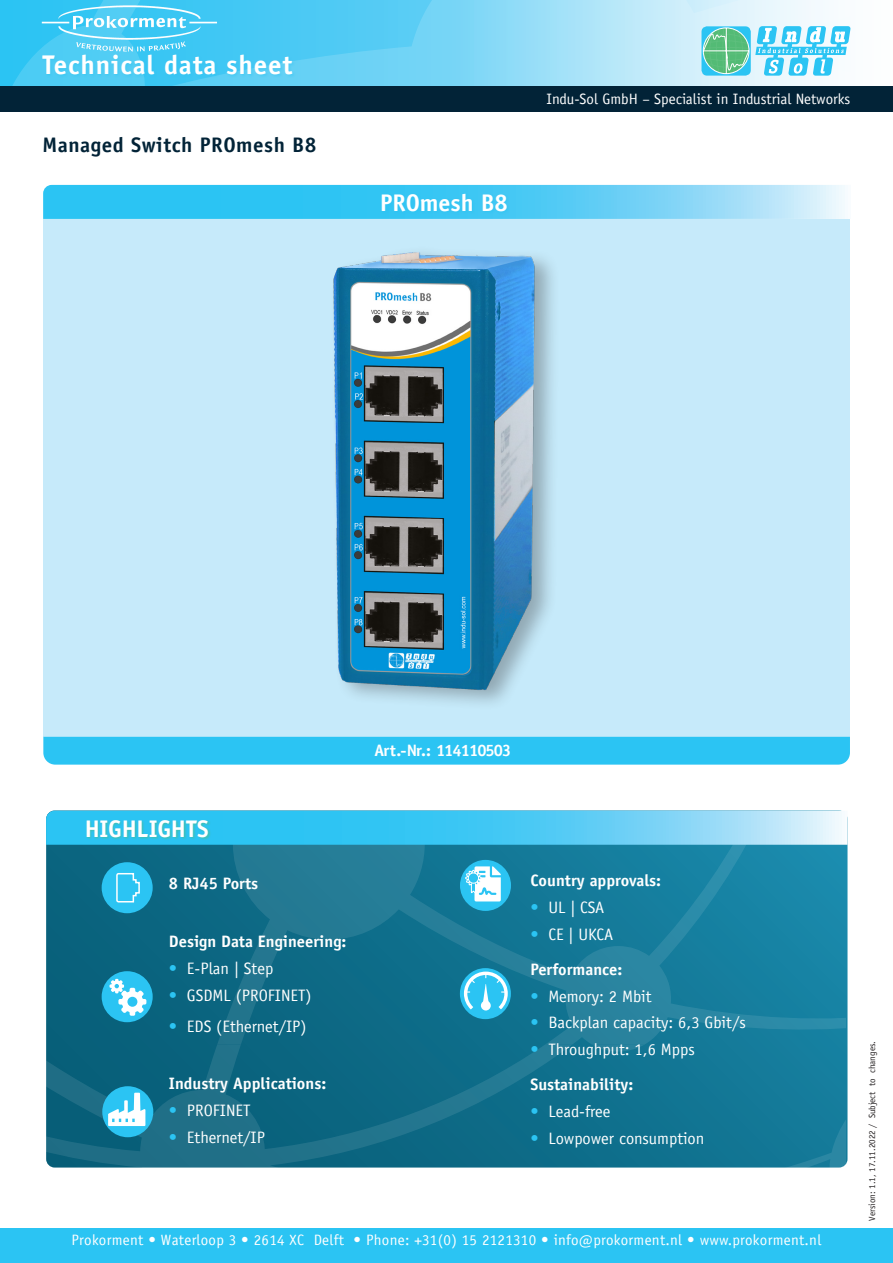
<style>
.page{position:relative;width:893px;height:1263px;background:#fff}
.page>*{position:absolute;margin:0;border:0;box-sizing:border-box;transform-origin:0 0}
.t1{font:700 27px "Officina Sans";letter-spacing:.03em;color:#fff}
.Überschrift_2_weiß{font:700 24px "Officina Sans";letter-spacing:-.005em;color:#fff}
.Überschrift_2_dunkel{font:700 21px "Officina Sans";letter-spacing:.025em;color:#022337}
.Aufzählungen__linksb{font:16.5px "Officina Sans";color:#fff}
.Aufzählungen__linksb-2{font:700 16.5px "Officina Sans";color:#fff}
.Überschrift_2_weiß-2{font:700 16.5px "Officina Sans";letter-spacing:-.055em;color:#fff}
.t2{font:15px "ITC Officina Sans";letter-spacing:.02em;color:#fff}
.t3{font:15px "Officina Sans";color:#fff}
.t4{font:9px "ITC Officina Sans";color:#231f20}
.s1{color:#2bc4f3}
.s2{font-family:"ITC Officina Sans"}
.s3{font-family:"Officina Sans"}
</style>
<div class="page">
<svg style="left:0;top:0;width:829px;height:86px;background:#85d9f7"></svg>
<div style="left:0;top:86px;width:893px;height:26px;background:#022337"></div>
<svg style="left:701px;top:26px;width:50px;height:50px"></svg>
<svg style="left:755px;top:26px;width:96px;height:50px"></svg>
<svg style="left:703px;top:28px;width:46px;height:46px;background:#67c7a3"></svg>
<div style="left:0;top:1228px;width:893px;height:35px;background:#2bc4f3"></div>
<div style="left:42px;top:54px;width:254px;height:24px;background:#2bc4f3;opacity:.35"></div>
<div style="left:43px;top:219px;width:807px;height:518px;background:#c6eafa"></div>
<div style="left:330px;top:245px;width:230px;height:466px;background:#231f20;opacity:.32"></div>
<img style="left:330px;top:245px;width:213px;height:452px">
<svg style="left:43px;top:185px;width:802px;height:34px;background:#59cef5"></svg>
<div style="left:382px;top:194px;width:128px;height:21px;background:#36c5f3"></div>
<div style="left:43px;top:737px;width:807px;height:28px;background:#2bc4f3"></div>
<div style="left:374px;top:745px;width:145px;height:14px;background:#2bc4f3"></div>
<svg style="left:46px;top:1045px;width:799px;height:122px;background:#116d89"></svg>
<svg style="left:46px;top:845px;width:799px;height:200px;background:#157592"></svg>
<svg style="left:46px;top:811px;width:801px;height:34px;background:#5bcdf4"></svg>
<div style="left:86px;top:820px;width:125px;height:20px;background:#53bb75;opacity:.5"></div>
<div style="left:460px;top:860px;width:51px;height:51px;background:#2bc4f3;border-radius:50%"></div>
<svg style="left:465px;top:866px;width:36px;height:35px"></svg>
<div style="left:460px;top:968px;width:51px;height:51px;background:#2bc4f3;border-radius:50%"></div>
<svg style="left:462px;top:970px;width:47px;height:43px"></svg>
<div style="left:102px;top:862px;width:51px;height:51px;background:#2bc4f3;border-radius:50%"></div>
<svg style="left:116px;top:873px;width:24px;height:30px"></svg>
<div style="left:102px;top:1086px;width:51px;height:51px;background:#2bc4f3;border-radius:50%"></div>
<svg style="left:108px;top:1093px;width:37px;height:33px"></svg>
<div style="left:102px;top:971px;width:51px;height:51px;background:#2bc4f3;border-radius:50%"></div>
<svg style="left:110px;top:979px;width:36px;height:37px"></svg>
<img style="left:40px;top:2px;width:179px;height:53px">
<h1 class="t1" style="left:43px;top:48px;width:251px">Technical data sheet</h1>
<p class="Überschrift_2_dunkel" style="left:43px;top:131px;width:275px">Managed Switch PROmesh B8</p>
<p class="Überschrift_2_weiß" style="left:380px;top:188px;width:129px">PROmesh B8</p>
<p class="t3" style="left:546px;top:90px;width:305px">Indu-Sol GmbH – Specialist in Industrial Networks</p>
<p class="Überschrift_2_weiß" style="left:85px;top:813px;width:126px">HIGHLIGHTS</p>
<p class="Aufzählungen__linksb-2" style="left:169px;top:873px;width:91px">8 RJ45 Ports</p>
<p class="Aufzählungen__linksb-2" style="left:169px;top:931px;width:179px">Design Data Engineering:</p>
<p class="Aufzählungen__linksb" style="left:169px;top:958px;width:106px"><span class="s1">•</span> E-Plan | Step</p>
<p class="Aufzählungen__linksb" style="left:169px;top:985px;width:144px"><span class="s1">•</span> GSDML (PROFINET)</p>
<p class="Aufzählungen__linksb" style="left:169px;top:1016px;width:139px"><span class="s1">•</span> EDS (Ethernet/IP)</p>
<p class="Aufzählungen__linksb-2" style="left:169px;top:1073px;width:159px">Industry Applications:</p>
<p class="Aufzählungen__linksb" style="left:169px;top:1101px;width:83px"><span class="s1">•</span> PROFINET</p>
<p class="Aufzählungen__linksb" style="left:169px;top:1127px;width:97px"><span class="s1">•</span> Ethernet/IP</p>
<p class="Überschrift_2_weiß-2" style="left:374px;top:740px;width:138px">Art.-Nr.: 11411050<span class="s2">3</span></p>
<p class="Aufzählungen__linksb-2" style="left:530px;top:870px;width:132px">Country approvals:</p>
<p class="Aufzählungen__linksb" style="left:530px;top:898px;width:76px"><span class="s1">•</span> UL | CSA</p>
<p class="Aufzählungen__linksb" style="left:530px;top:924px;width:84px"><span class="s1">•</span> CE | UKCA</p>
<p class="Aufzählungen__linksb-2" style="left:530px;top:959px;width:94px">Performance:</p>
<p class="Aufzählungen__linksb" style="left:530px;top:986px;width:123px"><span class="s1">•</span> Memory: 2 Mbit</p>
<p class="Aufzählungen__linksb" style="left:530px;top:1013px;width:217px"><span class="s1">•</span> Backplan capacity: 6,3 Gbit/s</p>
<p class="Aufzählungen__linksb" style="left:530px;top:1040px;width:166px"><span class="s1">•</span> Throughput: 1,6 Mpps</p>
<p class="Aufzählungen__linksb-2" style="left:530px;top:1074px;width:104px">Sustainability:</p>
<p class="Aufzählungen__linksb" style="left:530px;top:1102px;width:82px"><span class="s1">•</span> ■ Lead-free</p>
<p class="Aufzählungen__linksb" style="left:530px;top:1129px;width:175px"><span class="s1">•</span> Lowpower consumption</p>
<p class="t2" style="left:72px;top:1231px;width:751px">Prokorment <span class="s3">•</span> Waterloop <span class="s3">3 •</span> 2614 XC Delft <span class="s3">•</span> Phone<span class="s3">: +</span>31<span class="s3">(0)</span> 15 2121310 <span class="s3">• info@</span>prokorment.nl <span class="s3">• www.</span>prokorment.nl</p>
<p class="t4" style="left:867px;top:1221px;width:181px;rotate:-90deg">Version: 1.1, 17.11.2022 / Subject to changes.</p>
</div>
